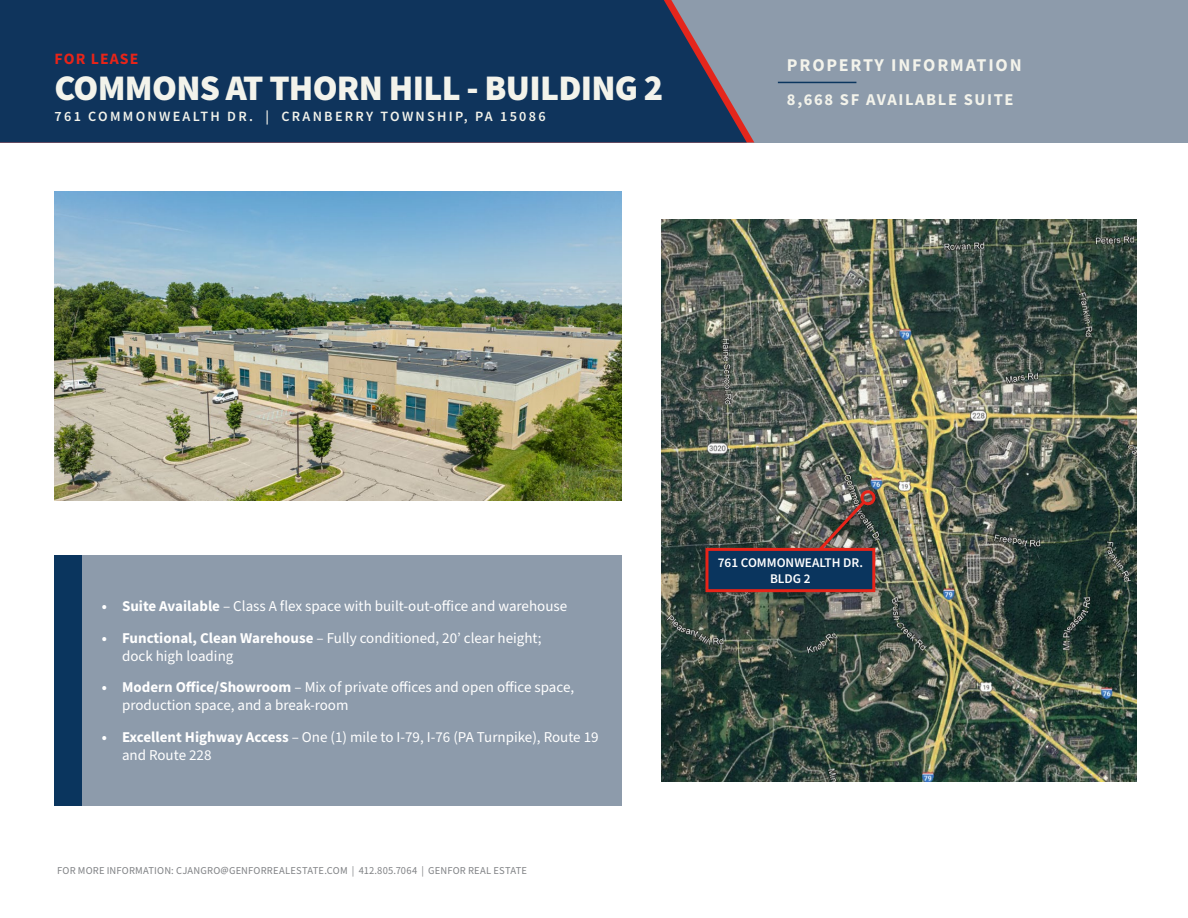
<style>
.page{position:relative;width:1188px;height:918px;background:#fff}
.page>*{position:absolute;margin:0;border:0;box-sizing:border-box;transform-origin:0 0}
.t1{font:900 36px "Source Sans Pro";letter-spacing:-.02em;color:#f3f3eb}
.t2{font:700 18px "Source Sans Pro";letter-spacing:.1em;color:#f3f3eb}
.t3{font:700 16.5px "Source Sans Pro";letter-spacing:.1em;color:#f3f3eb}
.t4{font:700 15.75px "Source Sans Pro";letter-spacing:.07em;color:#e72419}
.t5{font:15px/18px "Source Sans Pro";color:#fff}
.t6{font:600 14.1px "Source Sans Pro";letter-spacing:.16em;color:#f3f3eb}
.t7{font:600 13.2px "Source Sans Pro";color:#fff}
.t8{font:10.5px "Source Sans Pro";letter-spacing:.02em;color:#808285}
.s1{font-weight:700}
</style>
<div class="page">
<div style="left:0;top:0;width:1188px;height:142px;background:#8d9bab"></div>
<div style="left:0;top:0;width:747px;height:142px;background:#0f345c"></div>
<hr style="left:778px;top:82px;width:78px;height:1px;background:#0a355e">
<img style="left:661px;top:220px;width:475px;height:561px">
<div style="left:813px;top:488px;width:74px;height:79px;background:#231f20;opacity:.75"></div>
<img style="left:812px;top:488px;width:66px;height:70px">
<div style="left:707px;top:549px;width:167px;height:42px;background:#0a355e"></div>
<div style="left:705px;top:548px;width:170px;height:44px;border:3px solid #e72419"></div>
<div style="left:55px;top:555px;width:567px;height:250px;background:#8d9bab"></div>
<div style="left:55px;top:555px;width:27px;height:250px;background:#0a355e"></div>
<img style="left:55px;top:191px;width:567px;height:309px">
<p class="t4" style="left:55px;top:48px;width:85px">FOR LEASE</p>
<p class="t1" style="left:55px;top:63px;width:610px">COMMONS AT THORN HILL - BUILDING 2</p>
<p class="t6" style="left:55px;top:107px;width:493px">761 COMMONWEALTH DR. | CRANBERRY TOWNSHIP, PA 15086</p>
<p class="t2" style="left:787px;top:53px;width:236px">PROPERTY INFORMATION</p>
<p class="t3" style="left:787px;top:89px;width:228px">8,668 SF AVAILABLE SUITE</p>
<p class="t5" style="left:102px;top:598px;width:467px"><span class="s1">• Suite Available</span> – Class A flex space with built-out-office and warehouse</p>
<p class="t5" style="left:122px;top:629px;width:421px;text-indent:-20px"><span class="s1">• Functional, Clean Warehouse</span> – Fully conditioned, 20’ clear height; dock high loading</p>
<p class="t5" style="left:122px;top:679px;width:454px;text-indent:-20px"><span class="s1">• Modern Office/Showroom</span> – Mix of private offices and open office space, production space, and a break-room</p>
<p class="t5" style="left:122px;top:728px;width:478px;text-indent:-20px"><span class="s1">• Excellent Highway Access</span> – One (1) mile to I-79, I-76 (PA Turnpike), Route 19 and Route 228</p>
<p class="t8" style="left:57px;top:863px;width:471px">FOR MORE INFORMATION: CJANGRO@GENFORREALESTATE.COM | 412.805.7064 | GENFOR REAL ESTATE</p>
<p class="t7" style="left:718px;top:554px;width:147px">761 COMMONWEALTH DR.</p>
<p class="t7" style="left:770px;top:570px;width:42px">BLDG 2</p>
</div>
